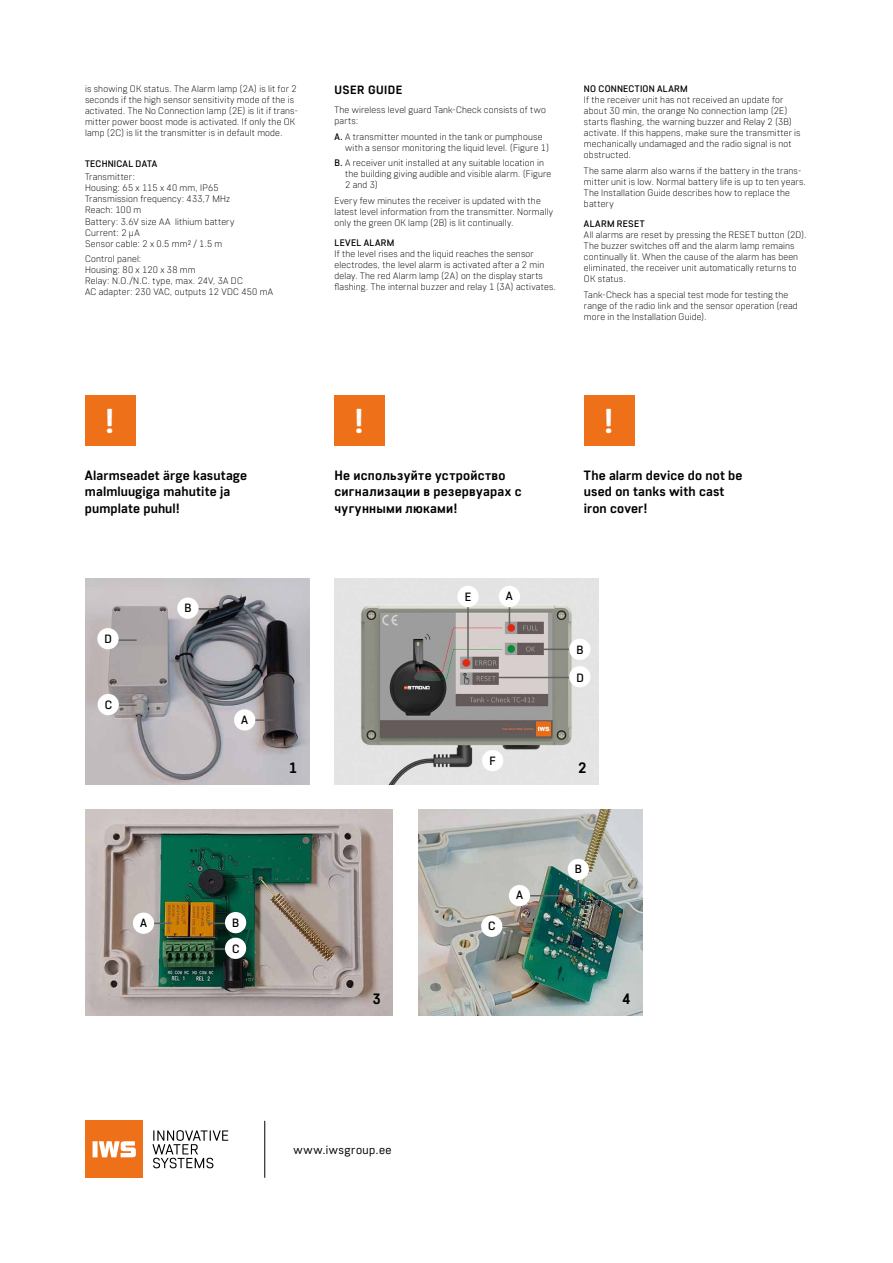
<style>
.page{position:relative;width:893px;height:1263px;background:#fff}
.page>*{position:absolute;margin:0;border:0;box-sizing:border-box;transform-origin:0 0}
.t1{font:700 34.5px "Core Sans R55";color:#fff}
.t2{font:700 15px "Core Sans R55";color:#000}
.t3{font:700 13.5px/16.5px "Core Sans R55";letter-spacing:.015em;color:#000}
.t4{font:12px "Core Sans R35";letter-spacing:.045em;color:#000}
.t5{font:500 12px/25.7px "Core Sans R45";color:#000}
.t6{font:700 12px "Core Sans R55";letter-spacing:.04em;color:#000}
.t7{font:300 9.45px/11.1px "Core Sans R25";letter-spacing:.02em;color:#000}
.t8{font:500 9.45px "Core Sans R45";letter-spacing:.03em;color:#000}
.s1{font-family:"Core Sans R45";font-weight:500}
</style>
<div class="page">
<img style="left:334px;top:578px;width:264px;height:206px">
<img style="left:418px;top:810px;width:224px;height:205px">
<img style="left:85px;top:578px;width:224px;height:206px">
<img style="left:85px;top:810px;width:308px;height:205px">
<div style="left:85px;top:1121px;width:57px;height:57px;background:#ee711a"></div>
<div style="left:93px;top:1141px;width:5px;height:16px;background:#fff"></div>
<svg style="left:99px;top:1141px;width:37px;height:16px"></svg>
<svg style="left:152px;top:1130px;width:76px;height:38px"></svg>
<hr style="left:264px;top:1121px;width:1px;height:57px;background:#000">
<div style="left:85px;top:395px;width:51px;height:51px;background:#ee711a"></div>
<div style="left:334px;top:395px;width:51px;height:51px;background:#ee711a"></div>
<div style="left:584px;top:395px;width:51px;height:51px;background:#ee711a"></div>
<div style="left:177px;top:597px;width:21px;height:22px;background:#fff;border-radius:50%"></div>
<div style="left:97px;top:628px;width:22px;height:21px;background:#fff;border-radius:50%"></div>
<div style="left:234px;top:709px;width:21px;height:21px;background:#fff;border-radius:50%"></div>
<div style="left:133px;top:912px;width:21px;height:22px;background:#fff;border-radius:50%"></div>
<hr style="left:467px;top:607px;width:2px;height:52px;background:#626261">
<svg style="left:541px;top:649px;width:28px;height:1px"></svg>
<hr style="left:496px;top:677px;width:73px;height:1px;background:#626261">
<svg style="left:509px;top:607px;width:1px;height:18px"></svg>
<svg style="left:578px;top:880px;width:1px;height:18px"></svg>
<svg style="left:119px;top:639px;width:18px;height:2px"></svg>
<svg style="left:199px;top:608px;width:18px;height:2px"></svg>
<svg style="left:208px;top:923px;width:17px;height:1px"></svg>
<svg style="left:208px;top:948px;width:17px;height:2px"></svg>
<svg style="left:255px;top:719px;width:18px;height:2px"></svg>
<svg style="left:154px;top:923px;width:18px;height:1px"></svg>
<hr style="left:529px;top:895px;width:33px;height:1px;background:#626261">
<svg style="left:502px;top:926px;width:18px;height:1px"></svg>
<svg style="left:119px;top:704px;width:18px;height:2px"></svg>
<div style="left:98px;top:694px;width:21px;height:21px;background:#fff;border-radius:50%"></div>
<div style="left:225px;top:912px;width:21px;height:21px;background:#fff;border-radius:50%"></div>
<div style="left:225px;top:938px;width:21px;height:21px;background:#fff;border-radius:50%"></div>
<div style="left:509px;top:885px;width:21px;height:21px;background:#fff;border-radius:50%"></div>
<div style="left:481px;top:916px;width:21px;height:21px;background:#fff;border-radius:50%"></div>
<div style="left:568px;top:859px;width:21px;height:21px;background:#fff;border-radius:50%"></div>
<div style="left:569px;top:639px;width:21px;height:21px;background:#fff;border-radius:50%"></div>
<div style="left:569px;top:666px;width:21px;height:21px;background:#fff;border-radius:50%"></div>
<div style="left:482px;top:750px;width:21px;height:21px;background:#fff;border-radius:50%"></div>
<div style="left:499px;top:586px;width:21px;height:21px;background:#fff;border-radius:50%"></div>
<div style="left:457px;top:586px;width:22px;height:21px;background:#fff;border-radius:50%"></div>
<p class="t7" style="left:85px;top:83px;width:214px">is showing OK status. The Alarm lamp (2A) is lit for 2 seconds if the high sensor sensitivity mode of the is activated. The No Connection lamp (2E) is lit if trans&shy;mitter power boost mode is activated. If only the OK lamp (2C) is lit the transmitter is in default mode.</p>
<p class="t8" style="left:85px;top:157px;width:74px">TECHNICAL DATA</p>
<p class="t7" style="left:85px;top:171px;width:151px">Transmitter:<br>Housing: 65 x 115 x 40 mm, IP65<br>Transmission frequency: 433,7 MHz<br>Reach: 100 m<br>Battery: 3.6V size AA lithium battery<br>Current: 2 μA<br>Sensor cable: 2 x 0.5 mm² / 1.5 m</p>
<p class="t7" style="left:85px;top:253px;width:190px">Control panel:<br>Housing: 80 x 120 x 38 mm<br>Relay: N.O./N.C. type, max. 24V, 3A DC<br>AC adapter: 230 VAC, outputs 12 VDC 450 mA</p>
<p class="t6" style="left:334px;top:82px;width:69px">USER GUIDE</p>
<p class="t7" style="left:334px;top:104px;width:213px">The wireless level guard Tank-Check consists of two parts:</p>
<p class="t7" style="left:345px;top:130px;width:205px;text-indent:-11px"><span class="s1">A.</span> A transmitter mounted in the tank or pumphouse with a sensor monitoring the liquid level. (Figure 1)</p>
<p class="t7" style="left:345px;top:157px;width:208px;text-indent:-11px"><span class="s1">B.</span> A receiver unit installed at any suitable location in the building giving audible and visible alarm. (Figure<br>2 and 3)</p>
<p class="t7" style="left:334px;top:195px;width:220px">Every few minutes the receiver is updated with the latest level information from the transmitter. Normally only the green OK lamp (2B) is lit continually.</p>
<p class="t8" style="left:334px;top:236px;width:61px">LEVEL ALARM</p>
<p class="t7" style="left:334px;top:248px;width:223px">If the level rises and the liquid reaches the sensor electrodes, the level alarm is activated after a 2 min delay. The red Alarm lamp (2A) on the display starts flashing. The internal buzzer and relay 1 (3A) activates.</p>
<p class="t8" style="left:584px;top:82px;width:105px">NO CONNECTION ALARM</p>
<p class="t7" style="left:584px;top:94px;width:218px">If the receiver unit has not received an update for about 30 min, the orange No connection lamp (2E) starts flashing, the warning buzzer and Relay 2 (3B) activate. If this happens, make sure the transmitter is mechanically undamaged and the radio signal is not obstructed.</p>
<p class="t7" style="left:584px;top:165px;width:224px">The same alarm also warns if the battery in the trans&shy;mitter unit is low. Normal battery life is up to ten years.<br>The Installation Guide describes how to replace the battery</p>
<p class="t8" style="left:584px;top:217px;width:62px">ALARM RESET</p>
<p class="t7" style="left:584px;top:229px;width:224px">All alarms are reset by pressing the RESET button (2D).<br>The buzzer switches off and the alarm lamp remains continually lit. When the cause of the alarm has been eliminated, the receiver unit automatically returns to OK status.</p>
<p class="t7" style="left:584px;top:289px;width:215px">Tank-Check has a special test mode for testing the range of the radio link and the sensor operation (read more in the Installation Guide).</p>
<h1 class="t1" style="left:104px;top:399px;width:12px">!</h1>
<h1 class="t1" style="left:354px;top:399px;width:12px">!</h1>
<h1 class="t1" style="left:603px;top:399px;width:12px">!</h1>
<h3 class="t3" style="left:85px;top:466px;width:164px">Alarmseadet ärge kasutage malmluugiga mahutite ja pumplate puhul!</h3>
<h3 class="t3" style="left:334px;top:466px;width:189px">Не используйте устройство сигнализации в резервуарах с чугунными люками!</h3>
<h3 class="t3" style="left:584px;top:466px;width:160px">The alarm device do not be used on tanks with cast iron cover!</h3>
<p class="t5" style="left:104px;top:626px;width:9px">D</p>
<p class="t5" style="left:105px;top:692px;width:9px">C</p>
<p class="t5" style="left:185px;top:595px;width:9px">B</p>
<p class="t5" style="left:241px;top:706px;width:8px">A</p>
<h2 class="t2" style="left:289px;top:758px;width:10px">1</h2>
<p class="t5" style="left:140px;top:909px;width:8px">A</p>
<p class="t5" style="left:232px;top:909px;width:9px">B<br>C</p>
<h2 class="t2" style="left:373px;top:989px;width:10px">3</h2>
<p class="t4" style="left:293px;top:1142px;width:100px">www.iwsgroup.ee</p>
<p class="t5" style="left:465px;top:583px;width:8px">E</p>
<p class="t5" style="left:506px;top:583px;width:8px">A</p>
<p class="t5" style="left:489px;top:747px;width:8px">F</p>
<p class="t5" style="left:488px;top:913px;width:9px">C</p>
<p class="t5" style="left:516px;top:882px;width:8px">A</p>
<p class="t5" style="left:577px;top:636px;width:9px">B</p>
<p class="t5" style="left:576px;top:664px;width:9px">D</p>
<h2 class="t2" style="left:578px;top:758px;width:10px">2</h2>
<p class="t5" style="left:575px;top:856px;width:9px">B</p>
<h2 class="t2" style="left:622px;top:989px;width:10px">4</h2>
</div>
